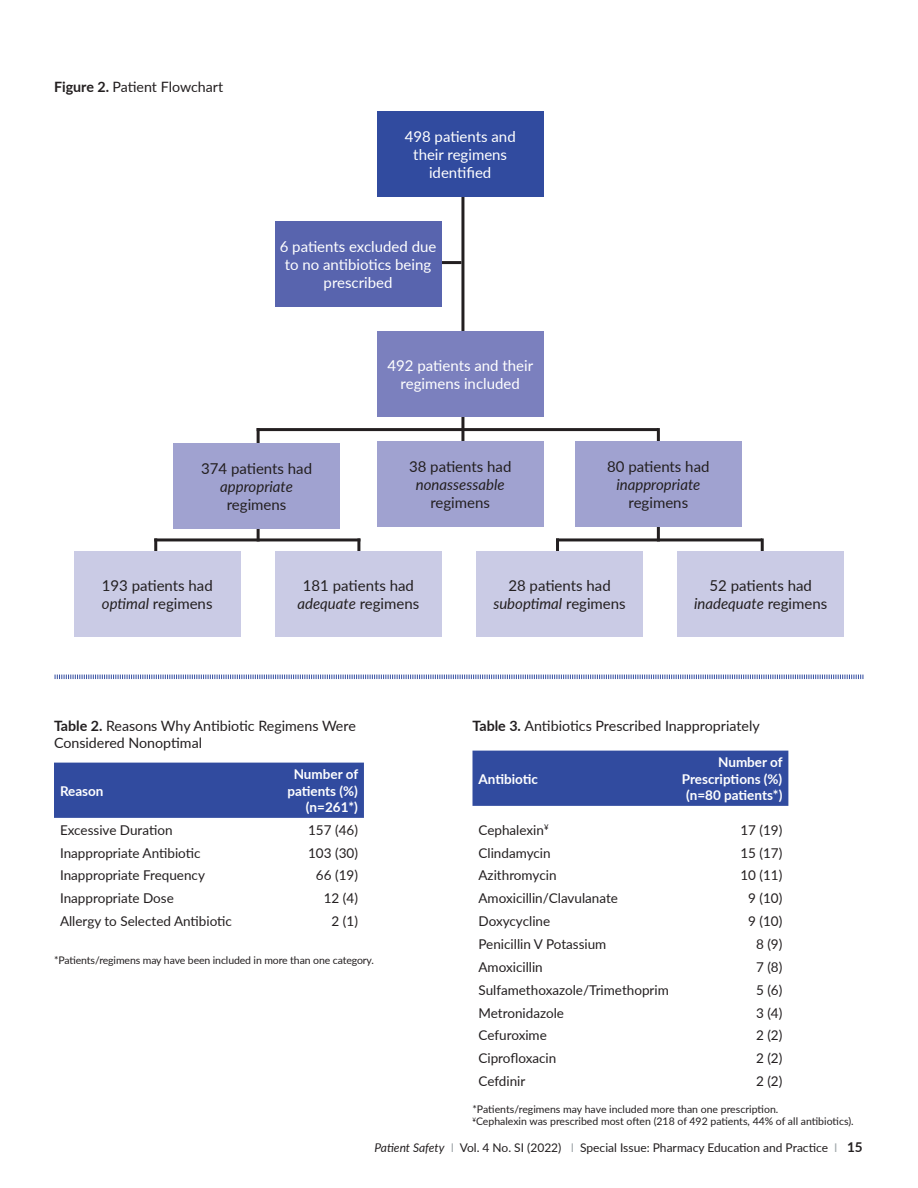
<style>
.page{position:relative;width:918px;height:1188px;background:#fff}
.page>*{position:absolute;margin:0;border:0;box-sizing:border-box;transform-origin:0 0}
.t1{font:15px "Lato";color:#231f20}
.t2{font:15px/18px "Lato";color:#fff;text-align:center}
.t3{font:italic 15px "Lato";color:#231f20}
.t4{font:14.25px/17.1px "Lato";color:#231f20}
.t5{font:13.5px "Lato";color:#231f20}
.t6{font:700 13.5px "Lato";color:#fff}
.t7{font:12px "Lato";color:#231f20}
.t8{font:10.5px "Lato";color:#231f20}
.s1{font-weight:700}
.s2{font-style:italic}
.s3{font-style:normal}
.s4{color:#a2a9ac}
.s5{font-weight:700;font-size:13.5px}
</style>
<div class="page">
<hr style="left:327px;top:261px;width:134px;height:3px;background:#231f20">
<hr style="left:357px;top:538px;width:3px;height:31px;background:#231f20">
<hr style="left:154px;top:538px;width:206px;height:3px;background:#231f20">
<hr style="left:154px;top:538px;width:3px;height:31px;background:#231f20">
<hr style="left:657px;top:428px;width:3px;height:113px;background:#231f20">
<hr style="left:257px;top:428px;width:401px;height:3px;background:#231f20">
<hr style="left:257px;top:428px;width:3px;height:113px;background:#231f20">
<hr style="left:461px;top:181px;width:3px;height:300px;background:#231f20">
<div style="left:377px;top:111px;width:166px;height:86px;background:#314b9f"></div>
<div style="left:275px;top:221px;width:166px;height:86px;background:#5864ae"></div>
<div style="left:377px;top:331px;width:166px;height:86px;background:#7b80be"></div>
<div style="left:275px;top:551px;width:167px;height:86px;background:#cacbe5"></div>
<div style="left:74px;top:551px;width:166px;height:86px;background:#cacbe5"></div>
<div style="left:575px;top:441px;width:167px;height:86px;background:#a0a2d0"></div>
<div style="left:377px;top:441px;width:166px;height:86px;background:#a0a2d0"></div>
<div style="left:173px;top:443px;width:167px;height:86px;background:#a0a2d0"></div>
<hr style="left:761px;top:538px;width:3px;height:31px;background:#231f20">
<hr style="left:556px;top:538px;width:206px;height:3px;background:#231f20">
<hr style="left:556px;top:538px;width:3px;height:31px;background:#231f20">
<div style="left:476px;top:551px;width:167px;height:86px;background:#cacbe5"></div>
<div style="left:678px;top:551px;width:166px;height:86px;background:#cacbe5"></div>
<svg style="left:54px;top:674px;width:810px;height:5px"></svg>
<div style="left:54px;top:763px;width:310px;height:55px;background:#314b9f"></div>
<div style="left:472px;top:751px;width:316px;height:55px;background:#314b9f"></div>
<p class="t4" style="left:54px;top:78px;width:171px"><span class="s1">Figure 2.</span> Patient Flowchart</p>
<p class="t2" style="left:405px;top:127px;width:113px">498 patients and</p>
<p class="t2" style="left:413px;top:145px;width:95px">their regimens</p>
<p class="t2" style="left:429px;top:163px;width:64px">identified</p>
<p class="t2" style="left:280px;top:237px;width:158px">6 patients excluded due to no antibiotics being prescribed</p>
<p class="t2" style="left:388px;top:356px;width:147px">492 patients and their regimens included</p>
<p class="t1" style="left:201px;top:458px;width:113px">374 patients had</p>
<p class="t3" style="left:220px;top:476px;width:74px">appropriate</p>
<p class="t1" style="left:227px;top:494px;width:61px">regimens</p>
<p class="t1" style="left:409px;top:456px;width:104px">38 patients had</p>
<p class="t3" style="left:416px;top:474px;width:90px">nonassessable</p>
<p class="t1" style="left:430px;top:492px;width:61px">regimens</p>
<p class="t1" style="left:607px;top:456px;width:104px">80 patients had</p>
<p class="t3" style="left:616px;top:474px;width:86px">inappropriate</p>
<p class="t1" style="left:629px;top:492px;width:61px">regimens</p>
<p class="t1" style="left:102px;top:574px;width:113px">193 patients had</p>
<p class="t1" style="left:102px;top:592px;width:112px"><span class="s2">optimal</span> regimens</p>
<p class="t1" style="left:303px;top:574px;width:113px">181 patients had</p>
<p class="t3" style="left:298px;top:592px;width:123px">adequate <span class="s3">regimens</span></p>
<p class="t4" style="left:54px;top:716px;width:303px"><span class="s1">Table 2.</span> Reasons Why Antibiotic Regimens Were<br>Considered Nonoptimal</p>
<p class="t6" style="left:60px;top:781px;width:45px">Reason</p>
<p class="t6" style="left:294px;top:765px;width:66px">Number of</p>
<p class="t6" style="left:287px;top:781px;width:72px">patients (%)</p>
<p class="t6" style="left:306px;top:797px;width:54px">(n=261*)</p>
<p class="t5" style="left:60px;top:820px;width:114px">Excessive Duration</p>
<p class="t5" style="left:308px;top:820px;width:51px">157 (46)</p>
<p class="t5" style="left:60px;top:843px;width:142px">Inappropriate Antibiotic</p>
<p class="t5" style="left:308px;top:843px;width:51px">103 (30)</p>
<p class="t5" style="left:60px;top:866px;width:147px">Inappropriate Frequency</p>
<p class="t5" style="left:316px;top:866px;width:43px">66 (19)</p>
<p class="t5" style="left:60px;top:889px;width:115px">Inappropriate Dose</p>
<p class="t5" style="left:324px;top:889px;width:36px">12 (4)</p>
<p class="t5" style="left:60px;top:912px;width:174px">Allergy to Selected Antibiotic</p>
<p class="t5" style="left:332px;top:912px;width:28px">2 (1)</p>
<p class="t8" style="left:54px;top:952px;width:322px">*Patients/regimens may have been included in more than one category.</p>
<p class="t1" style="left:508px;top:574px;width:104px">28 patients had</p>
<p class="t3" style="left:493px;top:592px;width:134px">suboptimal <span class="s3">regimens</span></p>
<p class="t1" style="left:710px;top:574px;width:104px">52 patients had</p>
<p class="t3" style="left:694px;top:592px;width:135px">inadequate <span class="s3">regimens</span></p>
<p class="t4" style="left:472px;top:716px;width:289px"><span class="s1">Table 3.</span> Antibiotics Prescribed Inappropriately</p>
<p class="t6" style="left:478px;top:769px;width:61px">Antibiotic</p>
<p class="t6" style="left:718px;top:753px;width:66px">Number of</p>
<p class="t6" style="left:682px;top:769px;width:102px">Prescriptions (%)</p>
<p class="t6" style="left:686px;top:785px;width:98px">(n=80 patients*)</p>
<p class="t5" style="left:478px;top:820px;width:72px">Cephalexin<sup>¥</sup></p>
<p class="t5" style="left:740px;top:820px;width:43px">17 (19)</p>
<p class="t5" style="left:478px;top:843px;width:74px">Clindamycin</p>
<p class="t5" style="left:740px;top:843px;width:43px">15 (17)</p>
<p class="t5" style="left:478px;top:866px;width:80px">Azithromycin</p>
<p class="t5" style="left:740px;top:866px;width:43px">10 (11)</p>
<p class="t5" style="left:478px;top:889px;width:141px">Amoxicillin/Clavulanate</p>
<p class="t5" style="left:748px;top:889px;width:36px">9 (10)</p>
<p class="t5" style="left:478px;top:912px;width:73px">Doxycycline</p>
<p class="t5" style="left:748px;top:912px;width:36px">9 (10)</p>
<p class="t5" style="left:478px;top:934px;width:129px">Penicillin V Potassium</p>
<p class="t5" style="left:756px;top:934px;width:28px">8 (9)</p>
<p class="t5" style="left:478px;top:957px;width:66px">Amoxicillin</p>
<p class="t5" style="left:756px;top:957px;width:28px">7 (8)</p>
<p class="t5" style="left:478px;top:980px;width:192px">Sulfamethoxazole/Trimethoprim</p>
<p class="t5" style="left:756px;top:980px;width:28px">5 (6)</p>
<p class="t5" style="left:478px;top:1003px;width:87px">Metronidazole</p>
<p class="t5" style="left:756px;top:1003px;width:28px">3 (4)</p>
<p class="t5" style="left:478px;top:1026px;width:70px">Cefuroxime</p>
<p class="t5" style="left:756px;top:1026px;width:28px">2 (2)</p>
<p class="t5" style="left:478px;top:1049px;width:79px">Ciprofloxacin</p>
<p class="t5" style="left:756px;top:1049px;width:28px">2 (2)</p>
<p class="t5" style="left:478px;top:1072px;width:48px">Cefdinir</p>
<p class="t5" style="left:756px;top:1072px;width:28px">2 (2)</p>
<p class="t8" style="left:472px;top:1102px;width:307px">*Patients/regimens may have included more than one prescription.</p>
<p class="t8" style="left:472px;top:1114px;width:383px"><sup>¥</sup>Cephalexin was prescribed most often (218 of 492 patients, 44% of all antibiotics).</p>
<p class="t7" style="left:375px;top:1140px;width:490px"><span class="s2">Patient Safety</span> <span class="s4">I</span> Vol. 4 No. SI (2022) <span class="s4">I</span> Special Issue: Pharmacy Education and Practice <span class="s4">I</span> <span class="s5">15</span></p>
</div>
